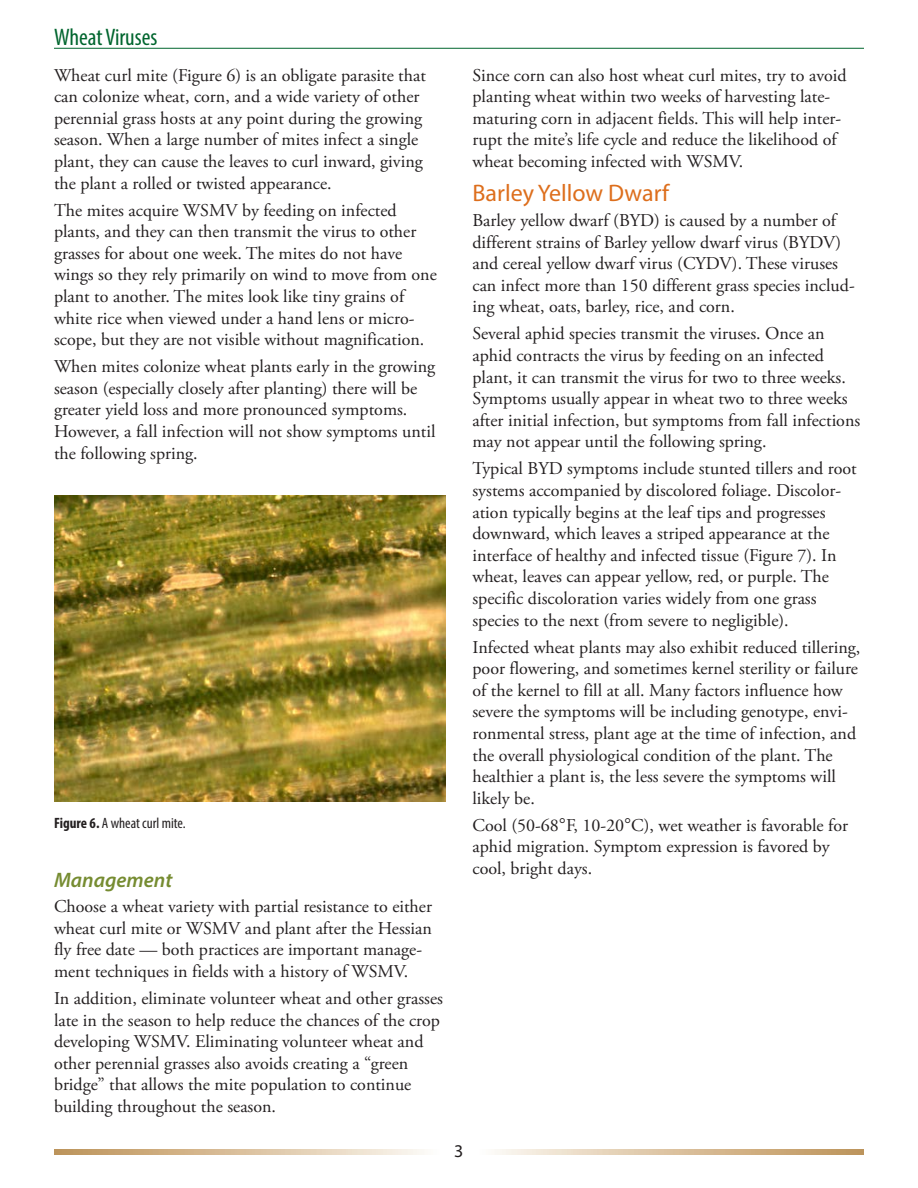
<style>
.page{position:relative;width:918px;height:1188px;background:#fff}
.page>*{position:absolute;margin:0;border:0;box-sizing:border-box;transform-origin:0 0}
.Subhead_1{font:24px "Myriad Pro";color:#dd6e1c}
.t1{font:condensed 24px "Myriad Pro";color:#00652e}
.Subhead_2{font:italic 600 21px "Myriad Pro";color:#768c31}
.Body_Text{font:18px/21.6px "Adobe Garamond Pro";color:#231f20}
.t2{font:18px "Myriad Pro";color:#231f20}
.Captions{font:condensed 15px "Myriad Pro";color:#231f20}
.s1{font-weight:700}
</style>
<div class="page">
<svg style="left:54px;top:1150px;width:370px;height:5px;background:#dac2a0"></svg>
<svg style="left:495px;top:1150px;width:369px;height:5px;background:#dbc2a0"></svg>
<hr style="left:54px;top:48px;width:810px;height:1px;background:#00652e">
<img style="left:54px;top:496px;width:392px;height:306px">
<h1 class="t1" style="left:54px;top:23px;width:105px">Wheat Viruses</h1>
<p class="Body_Text" style="left:54px;top:65px;width:373px">Wheat curl mite (Figure 6) is an obligate parasite that can colonize wheat, corn, and a wide variety of other perennial grass hosts at any point during the growing season. When a large number of mites infect a single plant, they can cause the leaves to curl inward, giving the plant a rolled or twisted appearance.</p>
<p class="Body_Text" style="left:54px;top:200px;width:384px">The mites acquire WSMV by feeding on infected plants, and they can then transmit the virus to other grasses for about one week. The mites do not have wings so they rely primarily on wind to move from one plant to another. The mites look like tiny grains of white rice when viewed under a hand lens or micro&shy;scope, but they are not visible without magnification.</p>
<p class="Body_Text" style="left:54px;top:356px;width:383px">When mites colonize wheat plants early in the growing season (especially closely after planting) there will be greater yield loss and more pronounced symptoms.<br>However, a fall infection will not show symptoms until the following spring.</p>
<p class="Captions" style="left:54px;top:814px;width:133px"><span class="s1">Figure 6.</span> A wheat curl mite.</p>
<p class="Subhead_2" style="left:54px;top:867px;width:120px">Management</p>
<p class="Body_Text" style="left:54px;top:896px;width:380px">Choose a wheat variety with partial resistance to either wheat curl mite or WSMV and plant after the Hessian fly free date — both practices are important manage&shy;ment techniques in fields with a history of WSMV.</p>
<p class="Body_Text" style="left:54px;top:988px;width:390px">In addition, eliminate volunteer wheat and other grasses late in the season to help reduce the chances of the crop developing WSMV. Eliminating volunteer wheat and other perennial grasses also avoids creating a “green bridge” that allows the mite population to continue building throughout the season.</p>
<p class="Body_Text" style="left:472px;top:65px;width:376px">Since corn can also host wheat curl mites, try to avoid planting wheat within two weeks of harvesting late&shy;maturing corn in adjacent fields. This will help inter&shy;rupt the mite’s life cycle and reduce the likelihood of wheat becoming infected with WSMV.</p>
<p class="Subhead_1" style="left:472px;top:178px;width:198px">Barley Yellow Dwarf</p>
<p class="Body_Text" style="left:472px;top:210px;width:384px">Barley yellow dwarf (BYD) is caused by a number of different strains of Barley yellow dwarf virus (BYDV) and cereal yellow dwarf virus (CYDV). These viruses can infect more than 150 different grass species includ&shy;ing wheat, oats, barley, rice, and corn.</p>
<p class="Body_Text" style="left:472px;top:324px;width:389px">Several aphid species transmit the viruses. Once an aphid contracts the virus by feeding on an infected plant, it can transmit the virus for two to three weeks.<br>Symptoms usually appear in wheat two to three weeks after initial infection, but symptoms from fall infections may not appear until the following spring.</p>
<p class="Body_Text" style="left:472px;top:459px;width:386px">Typical BYD symptoms include stunted tillers and root systems accompanied by discolored foliage. Discolor&shy;ation typically begins at the leaf tips and progresses downward, which leaves a striped appearance at the interface of healthy and infected tissue (Figure 7). In wheat, leaves can appear yellow, red, or purple. The specific discoloration varies widely from one grass species to the next (from severe to negligible).</p>
<p class="Body_Text" style="left:472px;top:637px;width:389px">Infected wheat plants may also exhibit reduced tillering, poor flowering, and sometimes kernel sterility or failure of the kernel to fill at all. Many factors influence how severe the symptoms will be including genotype, envi&shy;ronmental stress, plant age at the time of infection, and the overall physiological condition of the plant. The healthier a plant is, the less severe the symptoms will likely be.</p>
<p class="Body_Text" style="left:472px;top:815px;width:377px">Cool (50-68 F, 10-20 C), wet weather is favorable for aphid migration. Symptom expression is favored by cool, bright days.</p>
<p class="t2" style="left:454px;top:1140px;width:11px">3</p>
</div>
